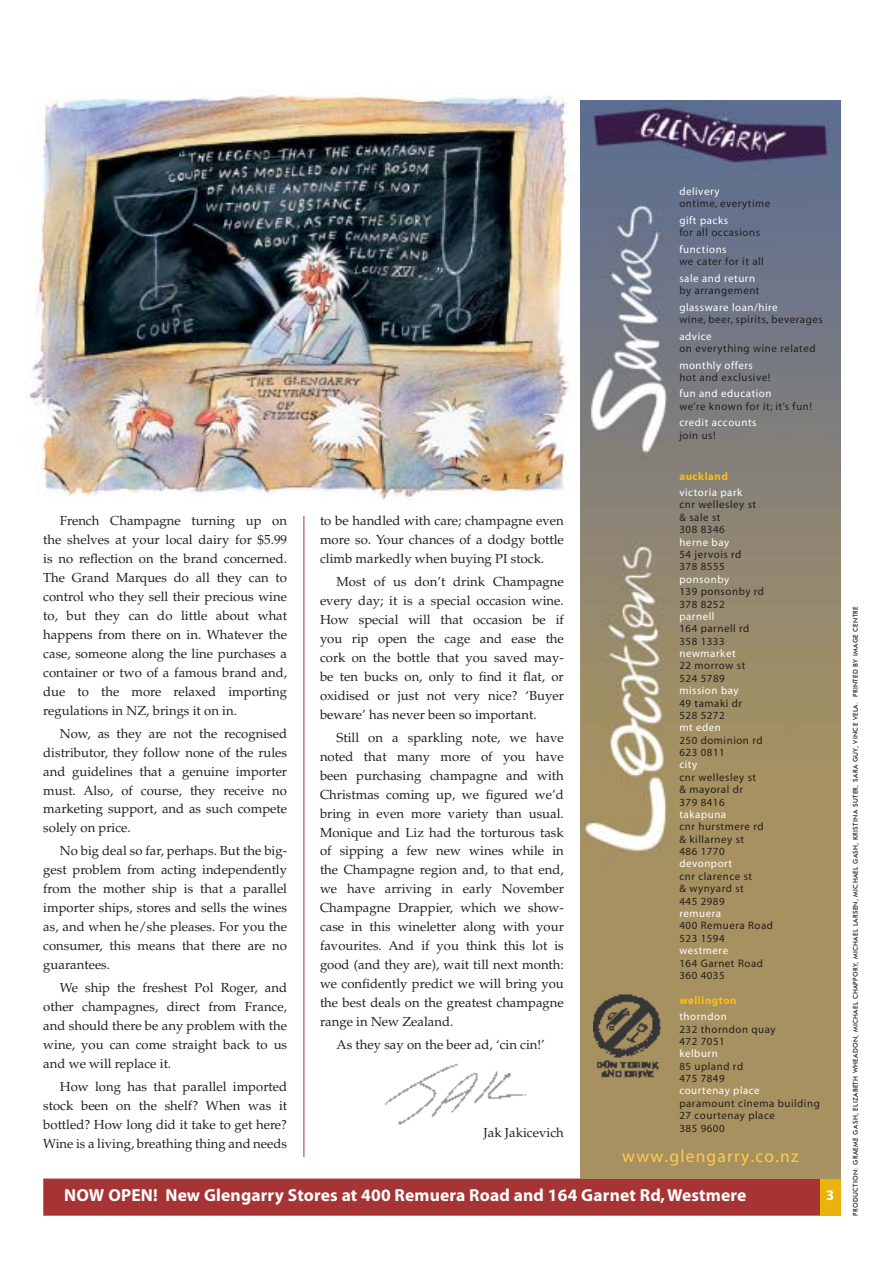
<style>
.page{position:relative;width:893px;height:1263px;background:#fff}
.page>*{position:absolute;margin:0;border:0;box-sizing:border-box;transform-origin:0 0}
.t1{font:700 17.55px "Myriad";letter-spacing:.01em;color:#fff}
.t2{font:17.55px "Myriad";letter-spacing:.07em;color:#ffcb4e}
.t3{font:700 14.55px "Myriad";color:#fff}
.t4{font:13.05px/18.9px "Palatino";color:#231f1f;text-align:justify}
.t5{font:10.95px/12.5px "Myriad";letter-spacing:.05em;color:#231f1f}
.t6{font:10.95px "Myriad";letter-spacing:.05em;color:#fff}
.t7{font:700 10.95px "Myriad";letter-spacing:.05em;color:#fec00a}
.t8{font:500 6.6px "Futura BT";letter-spacing:.05em;color:#231f1f}
</style>
<div class="page">
<div style="left:44px;top:1179px;width:795px;height:36px;background:#a73434"></div>
<div style="left:43px;top:1179px;width:797px;height:37px;border:1px solid #a73434"></div>
<div style="left:819px;top:1179px;width:21px;height:37px;background:#ebb20a"></div>
<img style="left:580px;top:101px;width:260px;height:1078px">
<img style="left:593px;top:995px;width:67px;height:83px">
<hr style="left:303px;top:516px;width:1px;height:641px;background:#a73434">
<img style="left:384px;top:1063px;width:141px;height:61px">
<img style="left:29px;top:94px;width:542px;height:406px">
<p class="t4" style="left:43px;top:513px;width:245px;text-indent:17px">French Champagne turning up on the shelves at your local dairy for $5.99 is no reflection on the brand concerned.<br>The Grand Marques do all they can to control who they sell their precious wine to, but they can do little about what happens from there on in. Whatever the case, someone along the line purchases a container or two of a famous brand and, due to the more relaxed importing regulations in NZ, brings it on in.</p>
<p class="t4" style="left:43px;top:725px;width:245px;text-indent:17px">Now, as they are not the recognised distributor, they follow none of the rules and guidelines that a genuine importer must. Also, of course, they receive no marketing support, and as such compete solely on price.</p>
<p class="t4" style="left:43px;top:843px;width:245px;text-indent:17px">No big deal so far, perhaps. But the big&shy;gest problem from acting independently from the mother ship is that a parallel importer ships, stores and sells the wines as, and when he/she pleases. For you the consumer, this means that there are no guarantees.</p>
<p class="t4" style="left:43px;top:980px;width:245px;text-indent:17px">We ship the freshest Pol Roger, and other champagnes, direct from France, and should there be any problem with the wine, you can come straight back to us and we will replace it.</p>
<p class="t4" style="left:43px;top:1079px;width:245px;text-indent:17px">How long has that parallel imported stock been on the shelf? When was it bottled? How long did it take to get here?<br>Wine is a living, breathing thing and needs</p>
<p class="t4" style="left:320px;top:513px;width:245px">to be handled with care; champagne even more so. Your chances of a dodgy bottle climb markedly when buying PI stock.</p>
<p class="t4" style="left:320px;top:574px;width:245px;text-indent:17px">Most of us don’t drink Champagne every day; it is a special occasion wine.<br>How special will that occasion be if you rip open the cage and ease the cork on the bottle that you saved may&shy;be ten bucks on, only to find it flat, or oxidised or just not very nice? ‘Buyer beware’ has never been so important.</p>
<p class="t4" style="left:320px;top:729px;width:245px;text-indent:17px">Still on a sparkling note, we have noted that many more of you have been purchasing champagne and with Christmas coming up, we figured we’d bring in even more variety than usual.<br>Monique and Liz had the torturous task of sipping a few new wines while in the Champagne region and, to that end, we have arriving in early November Champagne Drappier, which we show&shy;case in this wineletter along with your favourites. And if you think this lot is good (and they are), wait till next month: we confidently predict we will bring you the best deals on the greatest champagne range in New Zealand.</p>
<p class="t4" style="left:336px;top:1037px;width:210px">As they say on the beer ad, ‘cin cin!’</p>
<p class="t4" style="left:483px;top:1125px;width:82px">Jak Jakicevich</p>
<p class="t6" style="left:679px;top:187px;width:42px">delivery</p>
<p class="t5" style="left:679px;top:198px;width:92px">ontime, everytime</p>
<p class="t6" style="left:679px;top:216px;width:50px">gift packs</p>
<p class="t5" style="left:679px;top:227px;width:82px">for all occasions</p>
<p class="t6" style="left:679px;top:245px;width:49px">functions</p>
<p class="t5" style="left:679px;top:256px;width:86px">we cater for it all</p>
<p class="t6" style="left:679px;top:274px;width:77px">sale and return</p>
<p class="t5" style="left:679px;top:285px;width:82px">by arrangement</p>
<p class="t6" style="left:679px;top:303px;width:100px">glassware loan/hire</p>
<p class="t5" style="left:679px;top:314px;width:145px">wine, beer, spirits, beverages</p>
<p class="t6" style="left:679px;top:332px;width:34px">advice</p>
<p class="t5" style="left:679px;top:343px;width:138px">on everything wine related</p>
<p class="t6" style="left:679px;top:361px;width:75px">monthly offers</p>
<p class="t5" style="left:679px;top:372px;width:92px">hot and exclusive!</p>
<p class="t6" style="left:679px;top:390px;width:94px">fun and education</p>
<p class="t5" style="left:679px;top:401px;width:134px">we’re known for it; it’s fun!</p>
<p class="t6" style="left:679px;top:419px;width:79px">credit accounts</p>
<p class="t5" style="left:679px;top:430px;width:38px">join us!</p>
<p class="t7" style="left:679px;top:472px;width:50px">auckland</p>
<p class="t6" style="left:679px;top:488px;width:64px">victoria park</p>
<p class="t5" style="left:679px;top:499px;width:78px">cnr wellesley st &amp; sale st<br>308 8346</p>
<p class="t6" style="left:679px;top:538px;width:51px">herne bay</p>
<p class="t5" style="left:679px;top:549px;width:64px">54 jervois rd<br>378 8555</p>
<p class="t6" style="left:679px;top:575px;width:51px">ponsonby</p>
<p class="t5" style="left:679px;top:586px;width:86px">139 ponsonby rd<br>378 8252</p>
<p class="t6" style="left:679px;top:612px;width:37px">parnell</p>
<p class="t5" style="left:679px;top:623px;width:71px">164 parnell rd<br>358 1333</p>
<p class="t6" style="left:679px;top:649px;width:58px">newmarket</p>
<p class="t5" style="left:679px;top:660px;width:67px">22 morrow st<br>524 5789</p>
<p class="t6" style="left:679px;top:686px;width:61px">mission bay</p>
<p class="t5" style="left:679px;top:698px;width:64px">49 tamaki dr<br>528 5272</p>
<p class="t6" style="left:679px;top:724px;width:43px">mt eden</p>
<p class="t5" style="left:679px;top:735px;width:85px">250 dominion rd<br>623 0811</p>
<p class="t6" style="left:679px;top:761px;width:19px">city</p>
<p class="t5" style="left:679px;top:772px;width:78px">cnr wellesley st &amp; mayoral dr<br>379 8416</p>
<p class="t6" style="left:679px;top:810px;width:48px">takapuna</p>
<p class="t5" style="left:679px;top:821px;width:86px">cnr hurstmere rd &amp; killarney st<br>486 1770</p>
<p class="t6" style="left:679px;top:860px;width:54px">devonport</p>
<p class="t5" style="left:679px;top:871px;width:74px">cnr clarence st &amp; wynyard st<br>445 2989</p>
<p class="t6" style="left:679px;top:909px;width:43px">remuera</p>
<p class="t5" style="left:679px;top:920px;width:95px">400 Remuera Road<br>523 1594</p>
<p class="t6" style="left:679px;top:946px;width:50px">westmere</p>
<p class="t5" style="left:679px;top:957px;width:85px">164 Garnet Road<br>360 4035</p>
<p class="t7" style="left:679px;top:996px;width:59px">wellington</p>
<p class="t6" style="left:679px;top:1012px;width:49px">thorndon</p>
<p class="t5" style="left:679px;top:1024px;width:98px">232 thorndon quay<br>472 7051</p>
<p class="t6" style="left:679px;top:1050px;width:40px">kelburn</p>
<p class="t5" style="left:679px;top:1061px;width:65px">85 upland rd<br>475 7849</p>
<p class="t6" style="left:679px;top:1087px;width:82px">courtenay place</p>
<p class="t5" style="left:679px;top:1098px;width:142px">paramount cinema building<br>27 courtenay place<br>385 9600</p>
<h1 class="t2" style="left:622px;top:1150px;width:178px">www.glengarry.co.nz</h1>
<h1 class="t1" style="left:64px;top:1189px;width:683px">NOW OPEN! New Glengarry Stores at 400 Remuera Road and 164 Garnet Rd, Westmere</h1>
<p class="t3" style="left:826px;top:1190px;width:10px">3</p>
<p class="t8" style="left:851px;top:1216px;width:612px;rotate:-90deg">PRODUCTION: GRAEME GASH, ELIZABETH WHEADON, MICHAEL CHAPPORY, MICHAEL LARSEN, MICHAEL GASH, KRISTINA SUTER, SARA GUY, VINCE VELA. PRINTED BY IMAGE CENTRE</p>
</div>
